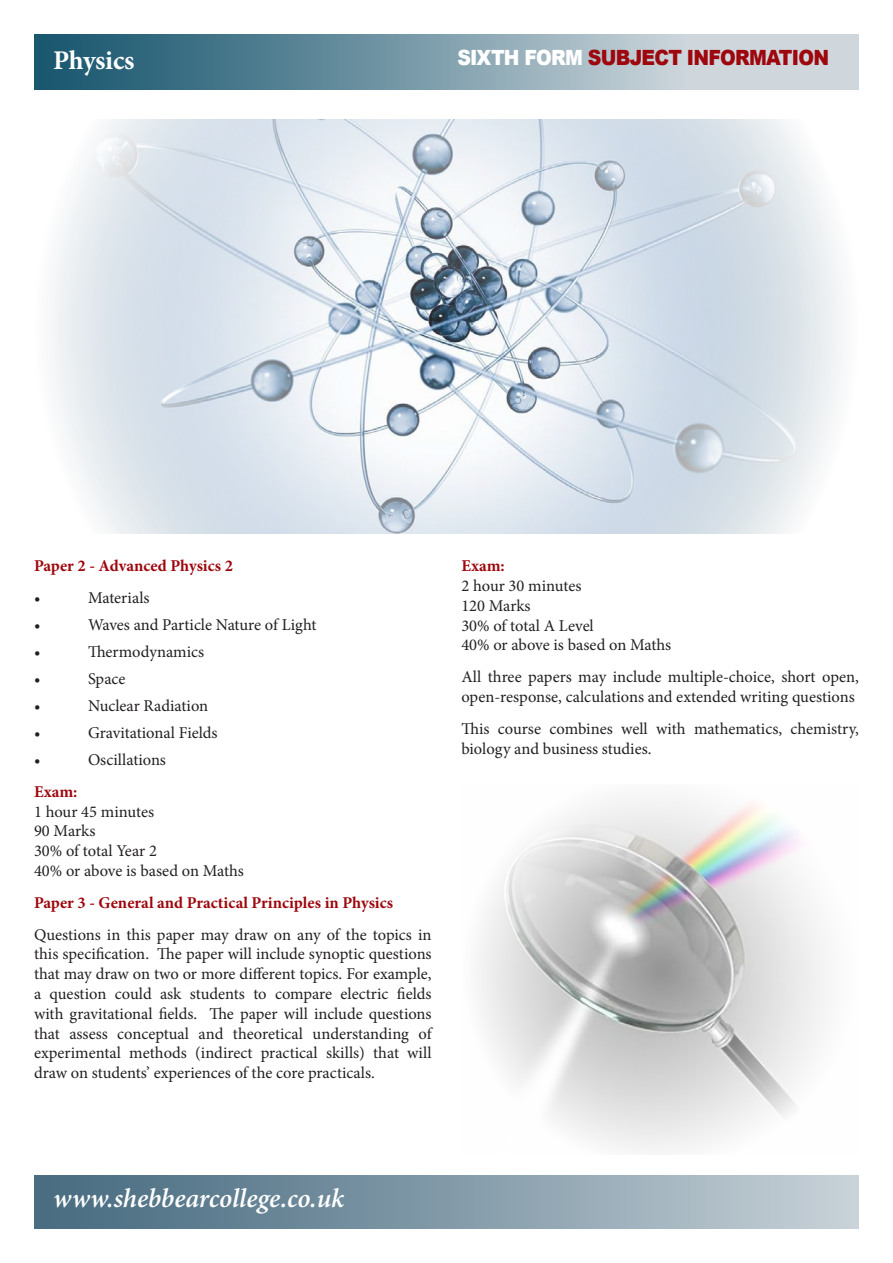
<style>
.page{position:relative;width:893px;height:1263px;background:#fff}
.page>*{position:absolute;margin:0;border:0;box-sizing:border-box;transform-origin:0 0}
.t1{font:italic 600 27px "Minion Pro";letter-spacing:-.005em;color:#fff}
.t2{font:700 27px "Minion Pro";letter-spacing:-.015em;color:#fff}
.t3{font:900 21px "Arial";letter-spacing:-.04em;color:#9d070d;scale:.9 1}
.t4{font:16.5px/19.8px "Minion Pro";color:#231f20}
.Subheading{font:700 16.5px "Minion Pro";color:#9d070d}
.s1{color:#fff}
</style>
<div class="page">
<div style="left:34px;top:34px;width:825px;height:55px;background:#cfd7dd"></div>
<div style="left:34px;top:34px;width:652px;height:55px;background:linear-gradient(to right,#11516a,#c8d2d9)"></div>
<div style="left:34px;top:1176px;width:816px;height:53px;background:linear-gradient(to right,#43687d,#c4cfd5)"></div>
<img style="left:52px;top:119px;width:790px;height:415px">
<img style="left:478px;top:799px;width:350px;height:351px">
<p class="t2" style="left:53px;top:41px;width:83px">Physics</p>
<p class="t3" style="left:458px;top:43px;width:414px"><span class="s1">SIXTH FORM</span> SUBJECT INFORMATION</p>
<p class="Subheading" style="left:34px;top:554px;width:201px">Paper 2 - Advanced Physics 2</p>
<p class="t4" style="left:34px;top:588px;width:8px">•</p>
<p class="t4" style="left:88px;top:588px;width:63px">Materials</p>
<p class="t4" style="left:34px;top:615px;width:8px">•</p>
<p class="t4" style="left:88px;top:615px;width:230px">Waves and Particle Nature of Light</p>
<p class="t4" style="left:34px;top:642px;width:8px">•</p>
<p class="t4" style="left:88px;top:642px;width:118px">Thermodynamics</p>
<p class="t4" style="left:34px;top:669px;width:8px">•</p>
<p class="t4" style="left:88px;top:669px;width:39px">Space</p>
<p class="t4" style="left:34px;top:696px;width:8px">•</p>
<p class="t4" style="left:88px;top:696px;width:122px">Nuclear Radiation</p>
<p class="t4" style="left:34px;top:723px;width:8px">•</p>
<p class="t4" style="left:88px;top:723px;width:131px">Gravitational Fields</p>
<p class="t4" style="left:34px;top:750px;width:8px">•</p>
<p class="t4" style="left:88px;top:750px;width:80px">Oscillations</p>
<p class="Subheading" style="left:34px;top:780px;width:45px">Exam:</p>
<p class="t4" style="left:34px;top:801px;width:122px">1 hour 45 minutes</p>
<p class="t4" style="left:34px;top:821px;width:63px">90 Marks</p>
<p class="t4" style="left:34px;top:841px;width:124px">30% of total Year 2</p>
<p class="t4" style="left:34px;top:861px;width:211px">40% or above is based on Maths</p>
<p class="Subheading" style="left:34px;top:891px;width:361px">Paper 3 - General and Practical Principles in Physics</p>
<p class="t4" style="left:34px;top:924px;width:399px;text-align:justify">Questions in this paper may draw on any of the topics in this specification. The paper will include synoptic questions that may draw on two or more different topics. For example, a question could ask students to compare electric fields with gravitational fields. The paper will include questions that assess conceptual and theoretical understanding of experimental methods (indirect practical skills) that will draw on students’ experiences of the core practicals.</p>
<p class="Subheading" style="left:461px;top:554px;width:45px">Exam:</p>
<p class="t4" style="left:461px;top:576px;width:122px">2 hour 30 minutes</p>
<p class="t4" style="left:461px;top:596px;width:71px">120 Marks</p>
<p class="t4" style="left:461px;top:615px;width:134px">30% of total A Level</p>
<p class="t4" style="left:461px;top:635px;width:211px">40% or above is based on Maths</p>
<p class="t4" style="left:461px;top:667px;width:399px">All three papers may include multiple-choice, short open, open-response, calculations and extended writing questions</p>
<p class="t4" style="left:461px;top:719px;width:399px">This course combines well with mathematics, chemistry, biology and business studies.</p>
<p class="t1" style="left:53px;top:1179px;width:293px">www.shebbearcollege.co.uk</p>
</div>
